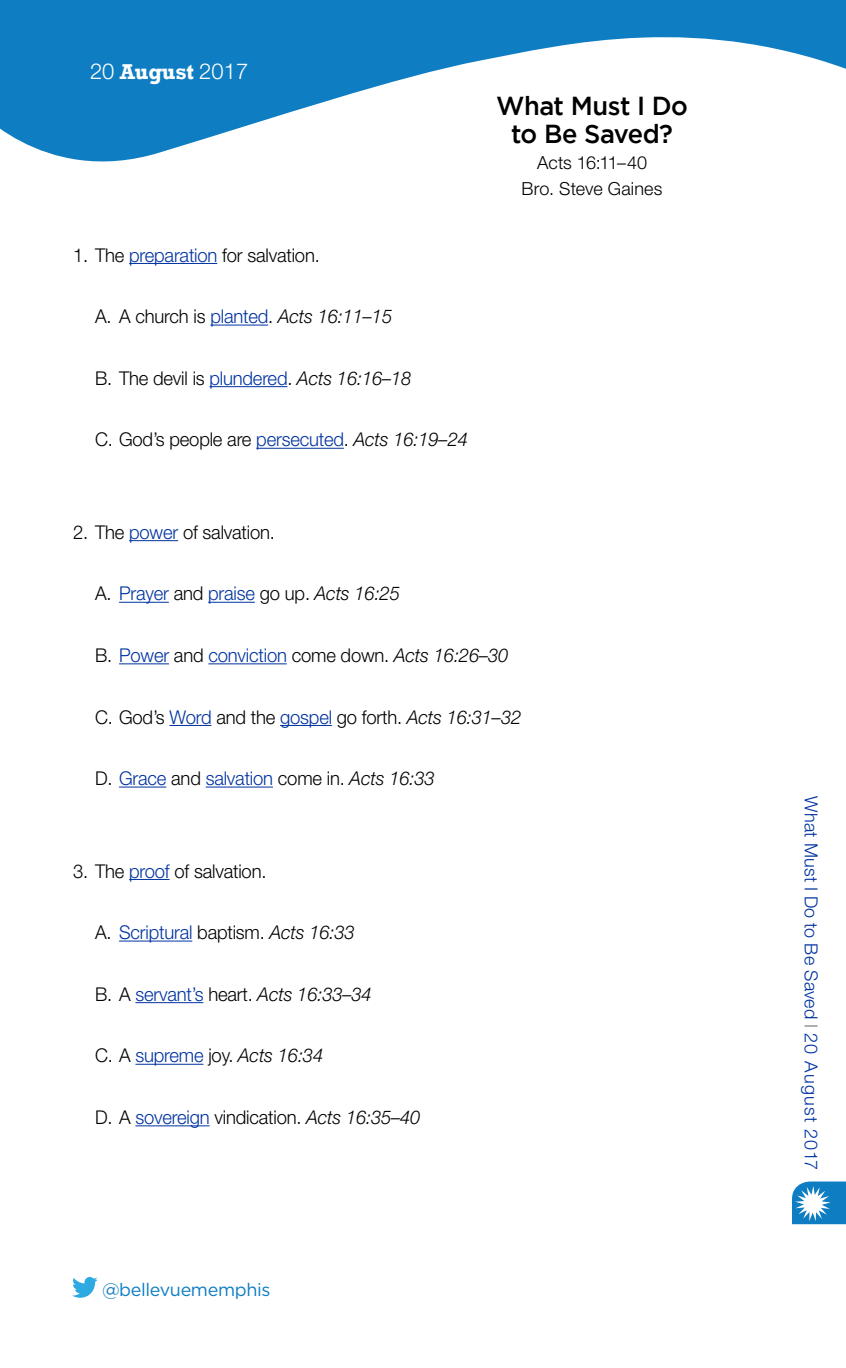
<style>
.page{position:relative;width:846px;height:1368px;background:#fff}
.page>*{position:absolute;margin:0;border:0;box-sizing:border-box;transform-origin:0 0}
.t1{font:500 26px/28px "Gotham";letter-spacing:-.02em;color:#000;text-align:center}
.t2{font:300 22px "Helvetica Neue LT Std";color:#fff}
.t3{font:300 19px "Helvetica Neue LT Std";letter-spacing:-.01em;color:#000}
.t4{font:300 19px "Helvetica Neue LT Std";letter-spacing:-.01em;color:#0033a0}
.t5{font:italic 300 19px "Helvetica Neue LT Std";letter-spacing:-.01em;color:#000}
.t6{font:300 18px "Helvetica Neue LT Std";letter-spacing:.01em;color:#0033a0}
.t7{font:300 18px/26px "Helvetica Neue LT Std";letter-spacing:.005em;color:#000;text-align:center}
.t8{font:18px "Gotham";letter-spacing:-.02em;color:#0e7dc2}
.s1{font-family:"Rockwell";font-weight:700}
.s2{color:#0033a0}
.s3{font-style:italic}
.s4{color:#000}
.s5{font-style:italic;color:#000}
.s6{font-style:normal}
.s7{font-style:normal;color:#0033a0}
.s8{color:#807f83}
</style>
<div class="page">
<svg style="left:0;top:0;width:846px;height:162px;fill:#0e7dc2"></svg>
<svg style="left:792px;top:1182px;width:54px;height:42px"></svg>
<hr style="left:129px;top:263px;width:88px;height:1px;background:#0033a0">
<hr style="left:210px;top:325px;width:58px;height:1px;background:#0033a0">
<hr style="left:210px;top:386px;width:77px;height:1px;background:#0033a0">
<hr style="left:256px;top:448px;width:88px;height:1px;background:#0033a0">
<hr style="left:129px;top:540px;width:49px;height:1px;background:#0033a0">
<hr style="left:119px;top:602px;width:50px;height:1px;background:#0033a0">
<hr style="left:208px;top:602px;width:47px;height:1px;background:#0033a0">
<hr style="left:119px;top:663px;width:50px;height:1px;background:#0033a0">
<hr style="left:208px;top:663px;width:79px;height:1px;background:#0033a0">
<hr style="left:170px;top:725px;width:41px;height:1px;background:#0033a0">
<hr style="left:280px;top:725px;width:52px;height:1px;background:#0033a0">
<hr style="left:119px;top:787px;width:47px;height:1px;background:#0033a0">
<hr style="left:206px;top:787px;width:67px;height:1px;background:#0033a0">
<hr style="left:129px;top:879px;width:41px;height:1px;background:#0033a0">
<hr style="left:119px;top:941px;width:73px;height:1px;background:#0033a0">
<hr style="left:135px;top:1002px;width:68px;height:1px;background:#0033a0">
<hr style="left:135px;top:1064px;width:68px;height:1px;background:#0033a0">
<hr style="left:135px;top:1125px;width:75px;height:1px;background:#0033a0">
<svg style="left:72px;top:1277px;width:26px;height:21px"></svg>
<p class="t2" style="left:90px;top:58px;width:160px">20 <span class="s1">August</span> 2017</p>
<p class="t3" style="left:73px;top:243px;width:248px">1. The <span class="s2">preparation</span> for salvation.</p>
<p class="t3" style="left:95px;top:305px;width:299px">A. A church is <span class="s2">planted</span>. <span class="s3">Acts 16:11–15</span></p>
<p class="t3" style="left:95px;top:366px;width:318px">B. The devil is <span class="s2">plundered</span>. <span class="s3">Acts 16:16–18</span></p>
<p class="t3" style="left:95px;top:428px;width:374px">C. God’s people are <span class="s2">persecuted</span>. <span class="s3">Acts 16:19–24</span></p>
<p class="t3" style="left:73px;top:520px;width:203px">2. The <span class="s2">power</span> of salvation.</p>
<p class="t4" style="left:95px;top:582px;width:306px"><span class="s4">A.</span> Prayer <span class="s4">and</span> praise <span class="s4">go up.</span> <span class="s5">Acts 16:25</span></p>
<h1 class="t1" style="left:496px;top:92px;width:193px">What Must I Do to Be Saved?</h1>
<p class="t7" style="left:522px;top:150px;width:143px">Acts 16:11–40<br>Bro. Steve Gaines</p>
<p class="t4" style="left:95px;top:644px;width:415px"><span class="s4">B.</span> Power <span class="s4">and</span> conviction <span class="s4">come down.</span> <span class="s5">Acts 16:26–30</span></p>
<p class="t3" style="left:95px;top:705px;width:428px">C. God’s <span class="s2">Word</span> and the <span class="s2">gospel</span> go forth. <span class="s3">Acts 16:31–32</span></p>
<p class="t4" style="left:95px;top:767px;width:341px"><span class="s4">D.</span> Grace <span class="s4">and</span> salvation <span class="s4">come in.</span> <span class="s5">Acts 16:33</span></p>
<p class="t3" style="left:73px;top:859px;width:195px">3. The <span class="s2">proof</span> of salvation.</p>
<p class="t3" style="left:95px;top:921px;width:261px">A. <span class="s2">Scriptural</span> baptism. <span class="s3">Acts 16:33</span></p>
<p class="t5" style="left:95px;top:983px;width:278px"><span class="s6">B. A</span> <span class="s7">servant’s</span> <span class="s6">heart.</span> Acts 16:33–34</p>
<p class="t5" style="left:95px;top:1044px;width:230px"><span class="s6">C. A</span> <span class="s7">supreme</span> <span class="s6">joy.</span> Acts 16:34</p>
<p class="t3" style="left:95px;top:1106px;width:327px">D. A <span class="s2">sovereign</span> vindication. <span class="s3">Acts 16:35–40</span></p>
<p class="t8" style="left:102px;top:1279px;width:170px">@bellevuememphis</p>
<p class="t6" style="left:822px;top:796px;width:375px;rotate:90deg">What Must I Do to Be Saved <span class="s8">I</span> 20 August 2017</p>
</div>
